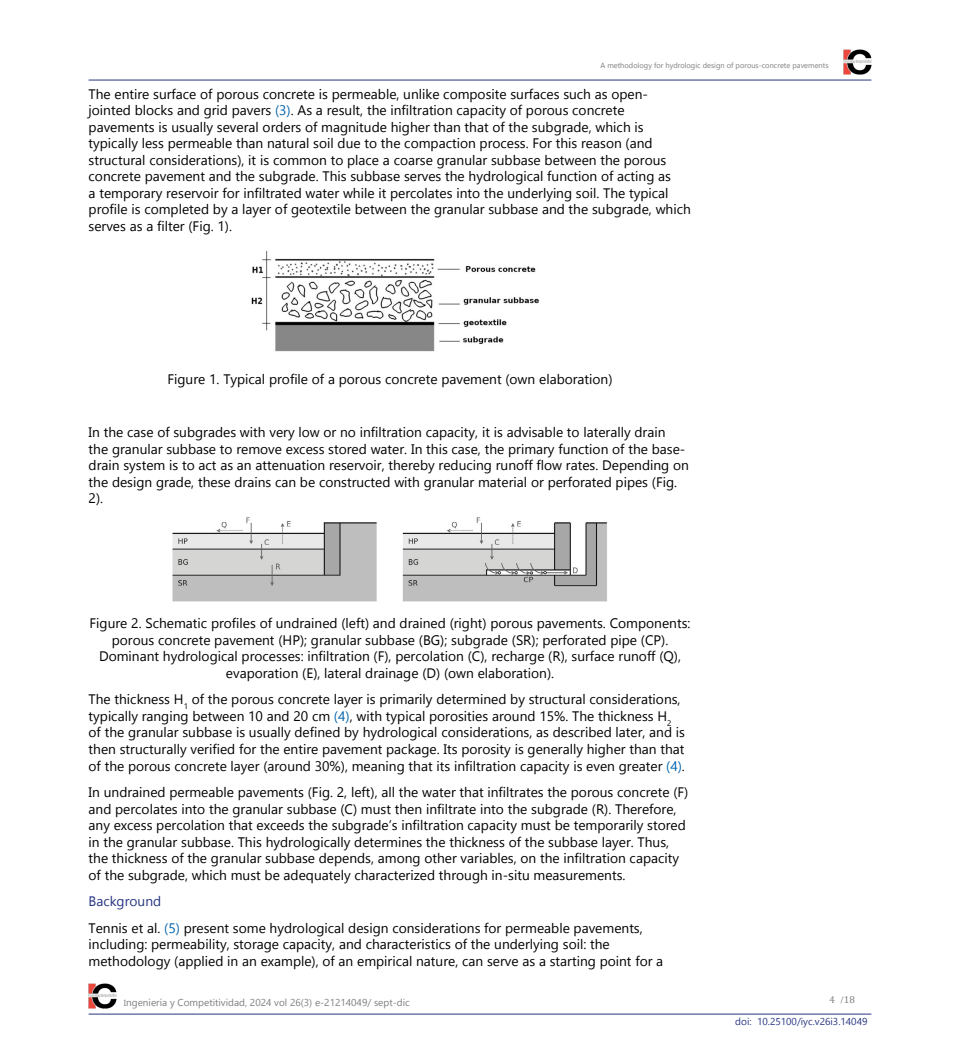
<style>
.page{position:relative;width:960px;height:1061px;background:#fff}
.page>*{position:absolute;margin:0;border:0;box-sizing:border-box;transform-origin:0 0}
.t1{font:13.75px/16.5px "Gadugi";color:#000}
.t2{font:10px "Gadugi";color:#7e7e7d}
.t3{font:10px "Gadugi";color:#283583}
.t4{font:10px "Cambria";color:#7e7e7d}
.t5{font:7.5px "Gadugi";color:#7e7e7d}
.s1{color:#0062ad}
.s2{color:#283583}
.s3{font-size:8.75px}
.s4{font-family:"Minion Pro"}
</style>
<div class="page">
<hr style="left:89px;top:1014px;width:782px;height:1px;background:#283583">
<img style="left:89px;top:983px;width:28px;height:26px">
<hr style="left:89px;top:80px;width:782px;height:1px;background:#283583">
<img style="left:843px;top:49px;width:28px;height:26px">
<img style="left:251px;top:250px;width:288px;height:102px">
<img style="left:173px;top:517px;width:434px;height:85px">
<p class="t5" style="left:600px;top:60px;width:230px">A methodology for hydrologic design of porous-concrete pavements</p>
<p class="t1" style="left:89px;top:85px;width:604px">The entire surface of porous concrete is permeable, unlike composite surfaces such as open&shy;jointed blocks and grid pavers <span class="s1">(3)</span>. As a result, the infiltration capacity of porous concrete pavements is usually several orders of magnitude higher than that of the subgrade, which is typically less permeable than natural soil due to the compaction process. For this reason (and structural considerations), it is common to place a coarse granular subbase between the porous concrete pavement and the subgrade. This subbase serves the hydrological function of acting as<br>a temporary reservoir for infiltrated water while it percolates into the underlying soil. The typical profile is completed by a layer of geotextile between the granular subbase and the subgrade, which serves as a filter (Fig. 1).</p>
<p class="t1" style="left:167px;top:371px;width:447px">Figure 1. Typical profile of a porous concrete pavement (own elaboration)</p>
<p class="t1" style="left:89px;top:424px;width:602px">In the case of subgrades with very low or no infiltration capacity, it is advisable to laterally drain<br>the granular subbase to remove excess stored water. In this case, the primary function of the base&shy;drain system is to act as an attenuation reservoir, thereby reducing runoff flow rates. Depending on the design grade, these drains can be constructed with granular material or perforated pipes (Fig.<br>2).</p>
<p class="t1" style="left:90px;top:615px;width:602px;text-align:center">Figure 2. Schematic profiles of undrained (left) and drained (right) porous pavements. Components: porous concrete pavement (HP); granular subbase (BG); subgrade (SR); perforated pipe (CP).<br>Dominant hydrological processes: infiltration (F), percolation (C), recharge (R), surface runoff (Q), evaporation (E), lateral drainage (D) (own elaboration).</p>
<p class="t1" style="left:89px;top:691px;width:598px">The thickness H<sub>1</sub> of the porous concrete layer is primarily determined by structural considerations, typically ranging between 10 and 20 cm <span class="s1">(4)</span>, with typical porosities around 15%. The thickness H<sub>2 </sub>of the granular subbase is usually defined by hydrological considerations, as described later, and is then structurally verified for the entire pavement package. Its porosity is generally higher than that of the porous concrete layer (around 30%), meaning that its infiltration capacity is even greater <span class="s1">(4)</span>.</p>
<p class="t1" style="left:89px;top:784px;width:601px">In undrained permeable pavements (Fig. 2, left), all the water that infiltrates the porous concrete (F) and percolates into the granular subbase (C) must then infiltrate into the subgrade (R). Therefore, any excess percolation that exceeds the subgrade’s infiltration capacity must be temporarily stored in the granular subbase. This hydrologically determines the thickness of the subbase layer. Thus, the thickness of the granular subbase depends, among other variables, on the infiltration capacity of the subgrade, which must be adequately characterized through in-situ measurements.</p>
<p class="t1" style="left:89px;top:888px;width:556px;line-height:26.5px"><span class="s2">Background<br></span>Tennis et al. <span class="s1">(5)</span> present some hydrological design considerations for permeable pavements,</p>
<p class="t1" style="left:89px;top:936px;width:576px">including: permeability, storage capacity, and characteristics of the underlying soil: the methodology (applied in an example), of an empirical nature, can serve as a starting point for a</p>
<p class="t2" style="left:124px;top:996px;width:287px"><span class="s3">I</span>ngeniería y Competitividad, 2024 vol 26(3) e-21214049/ sept-dic</p>
<p class="t4" style="left:829px;top:994px;width:27px">4 <span class="s4">/</span>18</p>
<p class="t3" style="left:735px;top:1016px;width:134px">doi: 10.25100/iyc.v26i3.14049</p>
</div>
